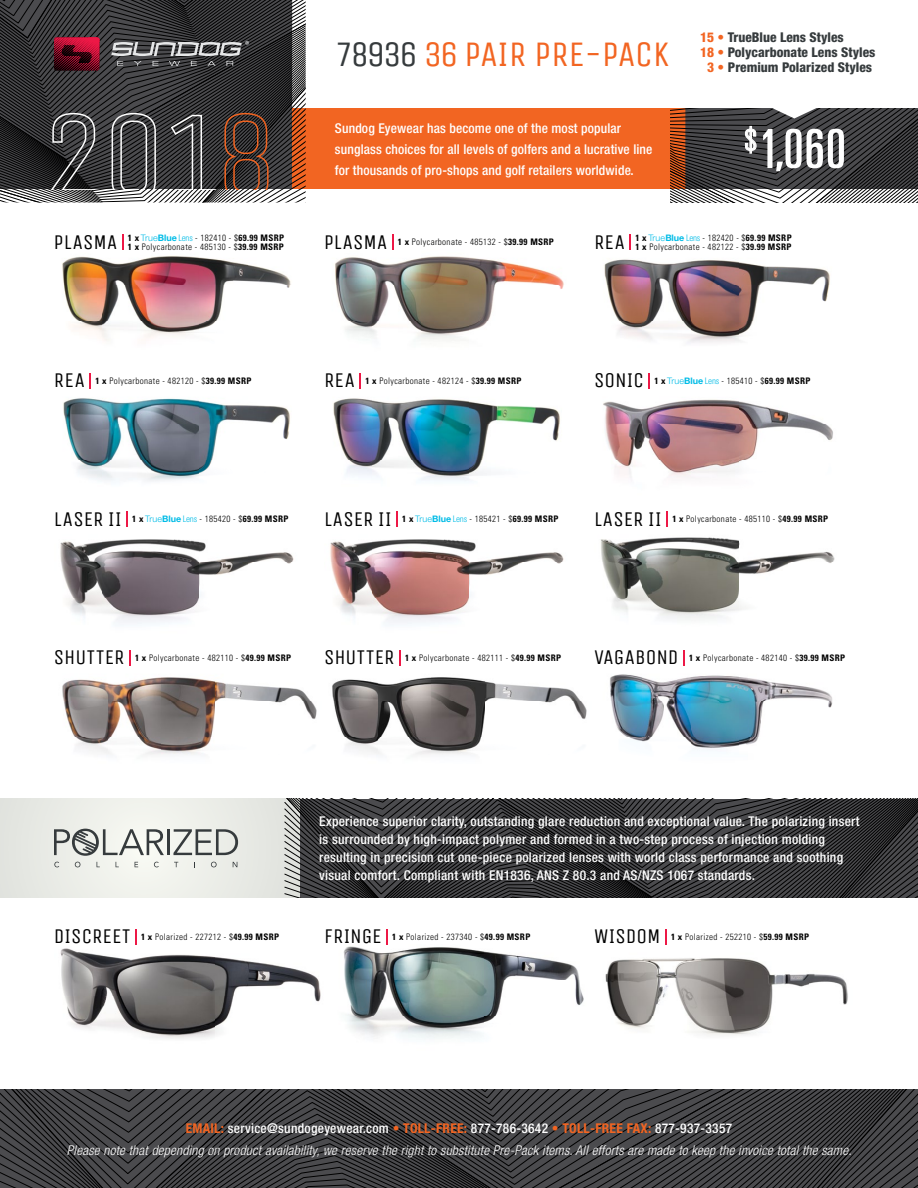
<style>
.page{position:relative;width:918px;height:1188px;background:#fff}
.page>*{position:absolute;margin:0;border:0;box-sizing:border-box;transform-origin:0 0}
.t1{font:ultra-condensed 54px "Univers";color:#fff}
.t2{font:36px "Unica One";letter-spacing:-.02em;color:#f26522}
.t3{font:21px "Unica One";letter-spacing:.01em;color:#000}
.t4{font:500 condensed 13.5px/18px "Helvetica Neue";letter-spacing:.02em;color:#fff}
.t5{font:italic 300 condensed 13.5px/21.8px "Helvetica Neue";letter-spacing:.02em;color:#fff;text-align:center}
.t6{font:800 condensed 13.5px "Helvetica Neue";color:#363b3d}
.t7{font:300 condensed 9px/9px "Univers";letter-spacing:.04em;color:#000}
.t8{font:700 condensed 9px "Univers";letter-spacing:.04em;color:#000}
.s1{color:#363b3d}
.s2{color:#f26522}
.s3{font-weight:700}
.s4{font-family:"Helvetica Neue";font-stretch:normal;color:#00bce7}
.s5{font-family:"Helvetica Neue";font-weight:700;font-stretch:normal;color:#00bce7}
.s6{color:#00bce7}
.s7{font-family:"Helvetica Neue";font-weight:300;font-stretch:normal;color:#00bce7}
.s8{font-weight:300;color:#00bce7}
.s9{font-weight:300}
.s10{font-weight:700;font-style:normal;color:#f26522}
.s11{font-weight:500;font-style:normal}
</style>
<div class="page">
<svg style="left:0;top:1185px;width:918px;height:3px;background:#39393b"></svg>
<svg style="left:0;top:1179px;width:918px;height:6px;background:#3a3a3c"></svg>
<svg style="left:0;top:1173px;width:918px;height:6px;background:#3a3a3c"></svg>
<svg style="left:0;top:1167px;width:918px;height:6px;background:#3a3a3c"></svg>
<svg style="left:0;top:1161px;width:918px;height:6px;background:#3a3a3d"></svg>
<svg style="left:0;top:1155px;width:918px;height:6px;background:#3a3a3d"></svg>
<svg style="left:0;top:1148px;width:918px;height:7px;background:#3b3b3d"></svg>
<svg style="left:0;top:1142px;width:918px;height:6px;background:#3b3b3d"></svg>
<svg style="left:0;top:1136px;width:918px;height:6px;background:#3b3b3d"></svg>
<svg style="left:0;top:1090px;width:918px;height:46px;background:#3b3b3e"></svg>
<div style="left:292px;top:108px;width:393px;height:81px;background:#f26522"></div>
<svg style="left:671px;top:108px;width:247px;height:94px;background:#504b4b"></svg>
<svg style="left:0;top:0;width:306px;height:202px;background:#464041"></svg>
<div style="left:89px;top:37px;width:10px;height:5px;background:#ed1846"></div>
<img style="left:62px;top:256px;width:229px;height:85px">
<svg style="left:122px;top:234px;width:1px;height:16px"></svg>
<img style="left:335px;top:256px;width:229px;height:85px">
<svg style="left:392px;top:234px;width:1px;height:16px"></svg>
<img style="left:604px;top:259px;width:226px;height:84px">
<svg style="left:629px;top:234px;width:2px;height:16px"></svg>
<img style="left:603px;top:388px;width:230px;height:90px">
<svg style="left:648px;top:373px;width:2px;height:15px"></svg>
<img style="left:62px;top:665px;width:525px;height:91px">
<svg style="left:399px;top:650px;width:2px;height:15px"></svg>
<svg style="left:129px;top:650px;width:2px;height:15px"></svg>
<div style="left:0;top:799px;width:300px;height:98px;background:#eaece7"></div>
<img style="left:60px;top:948px;width:261px;height:91px">
<svg style="left:135px;top:929px;width:2px;height:15px"></svg>
<img style="left:343px;top:944px;width:241px;height:95px">
<svg style="left:386px;top:929px;width:2px;height:15px"></svg>
<img style="left:605px;top:944px;width:243px;height:91px">
<svg style="left:665px;top:929px;width:2px;height:15px"></svg>
<hr style="left:167px;top:829px;width:3px;height:26px;background:#363b3d">
<svg style="left:173px;top:829px;width:65px;height:26px"></svg>
<svg style="left:54px;top:829px;width:110px;height:27px"></svg>
<svg style="left:54px;top:862px;width:5px;height:5px"></svg>
<svg style="left:75px;top:862px;width:5px;height:5px"></svg>
<svg style="left:135px;top:862px;width:3px;height:5px"></svg>
<svg style="left:154px;top:862px;width:5px;height:5px"></svg>
<svg style="left:174px;top:862px;width:4px;height:5px"></svg>
<svg style="left:211px;top:862px;width:6px;height:5px"></svg>
<svg style="left:233px;top:862px;width:4px;height:5px"></svg>
<svg style="left:285px;top:799px;width:633px;height:98px;background:#363638"></svg>
<img style="left:60px;top:539px;width:234px;height:85px">
<svg style="left:126px;top:511px;width:2px;height:16px"></svg>
<img style="left:330px;top:539px;width:234px;height:85px">
<svg style="left:396px;top:511px;width:2px;height:16px"></svg>
<img style="left:600px;top:537px;width:235px;height:83px">
<svg style="left:666px;top:511px;width:2px;height:16px"></svg>
<img style="left:63px;top:388px;width:227px;height:93px">
<svg style="left:89px;top:373px;width:2px;height:15px"></svg>
<img style="left:333px;top:388px;width:227px;height:93px">
<svg style="left:359px;top:373px;width:2px;height:15px"></svg>
<img style="left:610px;top:665px;width:223px;height:85px">
<svg style="left:683px;top:650px;width:2px;height:15px"></svg>
<h2 class="t2" style="left:335px;top:33px;width:336px"><span class="s1">78936</span> 36 PAIR PRE-PACK</h2>
<p class="t4" style="left:335px;top:117px;width:319px;line-height:21px">Sundog Eyewear has become one of the most popular sunglass choices for all levels of golfers and a lucrative line for thousands of pro-shops and golf retailers worldwide.</p>
<p class="t6" style="left:700px;top:29px;width:145px"><span class="s2">15 •</span> TrueBlue Lens Styles</p>
<p class="t6" style="left:700px;top:44px;width:177px"><span class="s2">18 •</span> Polycarbonate Lens Styles</p>
<p class="t6" style="left:707px;top:59px;width:167px"><span class="s2">3 •</span> Premium Polarized Styles</p>
<h1 class="t1" style="left:743px;top:118px;width:105px"><sup>$</sup>1,060</h1>
<h3 class="t3" style="left:54px;top:230px;width:65px">PLASMA</h3>
<p class="t7" style="left:128px;top:233px;width:158px"><span class="s3">1 x</span> <span class="s4">True</span><span class="s5">Blue</span> <span class="s6">Lens</span> - 182410 - $<span class="s3">69.99 MSRP<br>1 x</span> Polycarbonate - 485130 - $<span class="s3">39.99 MSRP</span></p>
<h3 class="t3" style="left:324px;top:230px;width:65px">PLASMA</h3>
<p class="t7" style="left:398px;top:238px;width:157px"><span class="s3">1 x</span> Polycarbonate - 485132 - $<span class="s3">39.99 MSRP</span></p>
<h3 class="t3" style="left:594px;top:230px;width:32px">REA</h3>
<p class="t7" style="left:635px;top:233px;width:158px"><span class="s3">1 x</span> <span class="s4">True</span><span class="s5">Blue</span> <span class="s6">Lens</span> - 182420 - $<span class="s3">69.99 MSRP<br>1 x</span> Polycarbonate - 482122 - $<span class="s3">39.99 MSRP</span></p>
<h3 class="t3" style="left:54px;top:368px;width:32px">REA</h3>
<p class="t7" style="left:95px;top:376px;width:157px"><span class="s3">1 x</span> Polycarbonate - 482120 - $<span class="s3">39.99 MSRP</span></p>
<h3 class="t3" style="left:324px;top:368px;width:32px">REA</h3>
<p class="t7" style="left:365px;top:376px;width:157px"><span class="s3">1 x</span> Polycarbonate - 482124 - $<span class="s3">39.99 MSRP</span></p>
<h3 class="t3" style="left:594px;top:368px;width:51px">SONIC</h3>
<p class="t8" style="left:654px;top:375px;width:158px">1 x <span class="s7">True</span><span class="s4">Blue</span> <span class="s8">Lens</span> <span class="s9">- 185410 - $</span>69.99 MSRP</p>
<h3 class="t3" style="left:54px;top:507px;width:69px">LASER II</h3>
<p class="t8" style="left:132px;top:514px;width:158px">1 x <span class="s7">True</span><span class="s4">Blue</span> <span class="s8">Lens</span> <span class="s9">- 185420 - $</span>69.99 MSRP</p>
<h3 class="t3" style="left:324px;top:507px;width:69px">LASER II</h3>
<p class="t8" style="left:402px;top:514px;width:158px">1 x <span class="s7">True</span><span class="s4">Blue</span> <span class="s8">Lens</span> <span class="s9">- 185421 - $</span>69.99 MSRP</p>
<h3 class="t3" style="left:594px;top:507px;width:69px">LASER II</h3>
<p class="t7" style="left:672px;top:515px;width:157px"><span class="s3">1 x</span> Polycarbonate - 485110 - $<span class="s3">49.99 MSRP</span></p>
<h3 class="t3" style="left:54px;top:645px;width:72px">SHUTTER</h3>
<p class="t7" style="left:135px;top:653px;width:157px"><span class="s3">1 x</span> Polycarbonate - 482110 - $<span class="s3">49.99 MSRP</span></p>
<h3 class="t3" style="left:324px;top:645px;width:72px">SHUTTER</h3>
<p class="t7" style="left:405px;top:653px;width:157px"><span class="s3">1 x</span> Polycarbonate - 482111 - $<span class="s3">49.99 MSRP</span></p>
<h3 class="t3" style="left:594px;top:645px;width:86px">VAGABOND</h3>
<p class="t7" style="left:689px;top:653px;width:157px"><span class="s3">1 x</span> Polycarbonate - 482140 - $<span class="s3">39.99 MSRP</span></p>
<p class="t4" style="left:319px;top:812px;width:542px">Experience superior clarity, outstanding glare reduction and exceptional value. The polarizing insert is surrounded by high-impact polymer and formed in a two-step process of injection molding resulting in precision cut one-piece polarized lenses with world class performance and soothing visual comfort. Compliant with EN1836, ANS Z 80.3 and AS/NZS 1067 standards.</p>
<h3 class="t3" style="left:54px;top:924px;width:78px">DISCREET</h3>
<p class="t7" style="left:141px;top:932px;width:140px"><span class="s3">1 x</span> Polarized - 227212 - $<span class="s3">49.99 MSRP</span></p>
<h3 class="t3" style="left:324px;top:924px;width:59px">FRINGE</h3>
<p class="t7" style="left:392px;top:932px;width:140px"><span class="s3">1 x</span> Polarized - 237340 - $<span class="s3">49.99 MSRP</span></p>
<h3 class="t3" style="left:594px;top:924px;width:68px">WISDOM</h3>
<p class="t7" style="left:671px;top:932px;width:140px"><span class="s3">1 x</span> Polarized - 252210 - $<span class="s3">59.99 MSRP</span></p>
<p class="t5" style="left:67px;top:1117px;width:786px"><span class="s10">EMAIL:</span> <span class="s11">service@sundogeyewear.com</span> <span class="s10">• TOLL-FREE:</span> <span class="s11">877-786-3642</span> <span class="s10">• TOLL-FREE FAX:</span> <span class="s11">877-937-3357<br></span>Please note that depending on product availability, we reserve the right to substitute Pre-Pack items. All efforts are made to keep the invoice total the same.</p>
</div>
